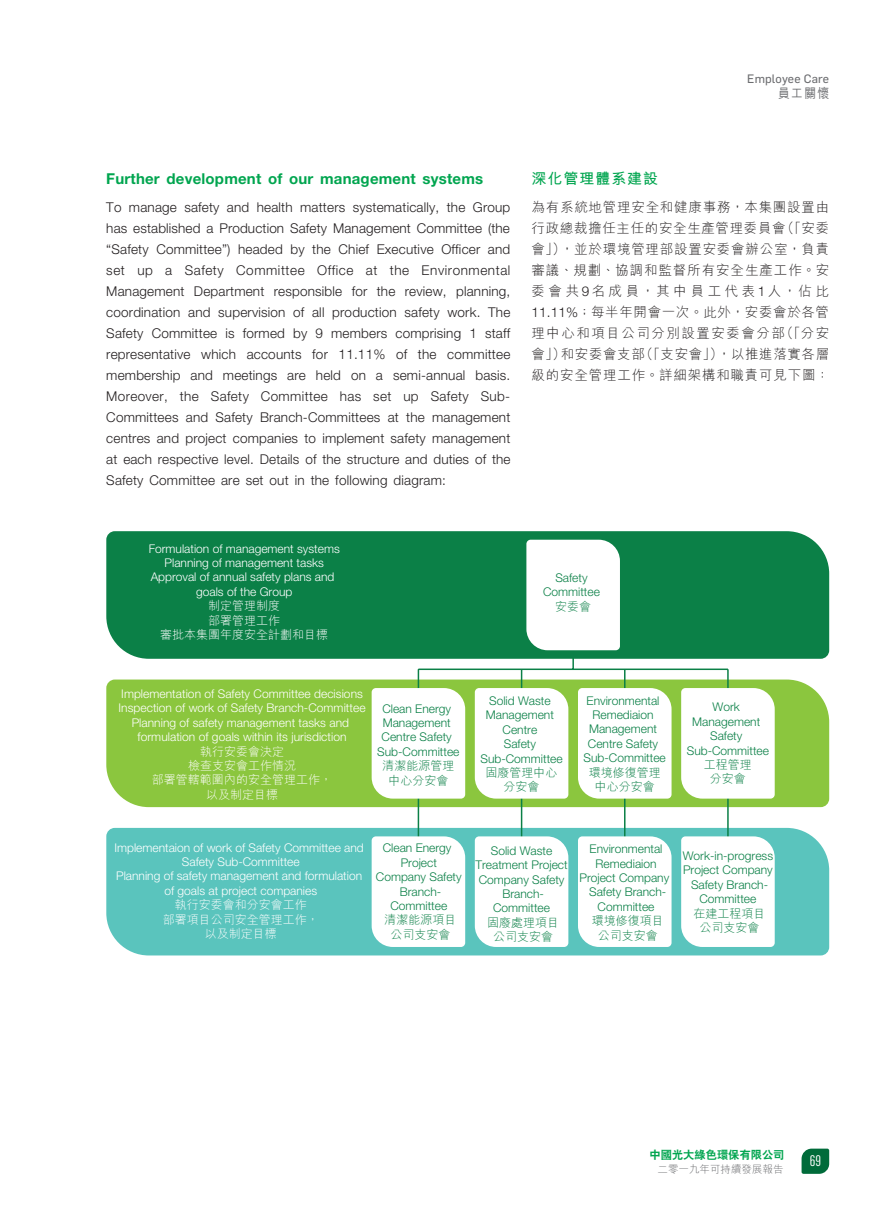
<style>
.page{position:relative;width:893px;height:1212px;background:#fff}
.page>*{position:absolute;margin:0;border:0;box-sizing:border-box;transform-origin:0 0}
._04___H2{font:700 15px "Helvetica Neue LT Std";letter-spacing:.015em;color:#00a54f}
._04___H2-2{font:700 15px "M Hei HK";letter-spacing:.065em;color:#00a54f}
.t1{font:15px "Flama Condensed";color:#fff}
._01_Body_Text{font:300 13.5px/21px "Helvetica Neue LT Std";letter-spacing:.015em;color:#231f20;text-align:justify}
._01_Body_Text-2{font:300 13.5px/21px "M Hei HK";letter-spacing:.06em;color:#231f20;text-align:justify}
.t2{font:500 13.2px "M Hei HK";color:#6c6d70;scale:.89 1}
.t3{font:300 12px/14.4px "Helvetica Neue LT Std";color:#0b8047;text-align:center}
.t4{font:300 12px/14.4px "Helvetica Neue LT Std";color:#fff;text-align:center}
.t5{font:12px "Flama Basic";letter-spacing:.01em;color:#6c6d70}
.t6{font:800 11.25px "C Hei 2 HK";color:#00a54f}
.t7{font:300 10.5px "M Hei HK";color:#6c6d70}
.s1{font-family:"Helvetica Neue LT Std"}
.s2{font-family:"M Hei HK Light E Ten B5 H";font-weight:400}
</style>
<div class="page">
<svg style="left:801px;top:1148px;width:28px;height:26px"></svg>
<div style="left:106px;top:531px;width:723px;height:128px;background:#0b8047"></div>
<div style="left:106px;top:679px;width:723px;height:128px;background:#8bc63e"></div>
<div style="left:106px;top:828px;width:723px;height:127px;background:#5ac4bd"></div>
<hr style="left:418px;top:669px;width:1px;height:205px;background:#0b8047">
<hr style="left:521px;top:669px;width:1px;height:205px;background:#0b8047">
<hr style="left:624px;top:669px;width:1px;height:205px;background:#0b8047">
<hr style="left:727px;top:669px;width:2px;height:205px;background:#0b8047">
<hr style="left:572px;top:622px;width:2px;height:47px;background:#0b8047">
<hr style="left:418px;top:668px;width:310px;height:2px;background:#0b8047">
<svg style="left:526px;top:540px;width:94px;height:110px"></svg>
<svg style="left:578px;top:688px;width:93px;height:111px"></svg>
<svg style="left:475px;top:688px;width:93px;height:111px"></svg>
<svg style="left:681px;top:688px;width:94px;height:111px"></svg>
<svg style="left:372px;top:688px;width:93px;height:111px"></svg>
<svg style="left:578px;top:836px;width:93px;height:111px"></svg>
<svg style="left:475px;top:836px;width:93px;height:111px"></svg>
<svg style="left:681px;top:836px;width:94px;height:111px"></svg>
<svg style="left:372px;top:836px;width:93px;height:111px"></svg>
<p class="t5" style="left:747px;top:70px;width:83px">Employee Care</p>
<p class="t2" style="left:778px;top:83px;width:59px">員工關懷</p>
<p class="_04___H2" style="left:106px;top:169px;width:378px">Further development of our management systems</p>
<p class="_01_Body_Text" style="left:106px;top:196px;width:406px">To manage safety and health matters systematically, the Group has established a Production Safety Management Committee (the “Safety Committee”) headed by the Chief Executive Officer and set up a Safety Committee Office at the Environmental Management Department responsible for the review, planning, coordination and supervision of all production safety work. The Safety Committee is formed by 9 members comprising 1 staff representative which accounts for 11.11% of the committee membership and meetings are held on a semi-annual basis.<br>Moreover, the Safety Committee has set up Safety Sub-Committees and Safety Branch-Committees at the management centres and project companies to implement safety management at each respective level. Details of the structure and duties of the Safety Committee are set out in the following diagram:</p>
<p class="_04___H2-2" style="left:531px;top:167px;width:128px">深化管理體系建設</p>
<p class="_01_Body_Text-2" style="left:531px;top:196px;width:299px">為有系統地管理安全和健康事務，本集團設置由行政總裁擔任主任的安全生產管理委員會（「安委會」），並於環境管理部設置安委會辦公室，負責審議、規劃、協調和監督所有安全生產工作。安委會共<span class="s1">9</span>名成員，其中員工代表<span class="s1">1</span>人，佔比<span class="s1">11.11%</span>；每半年開會一次。此外，安委會於各管理中心和項目公司分別設置安委會分部（「分安會」）和安委會支部（「支安會」），以推進落實各層級的安全管理工作。詳細架構和職責可見下圖：</p>
<p class="t4" style="left:149px;top:541px;width:193px">Formulation of management systems<br>Planning of management tasks<br>Approval of annual safety plans and goals of the Group<br><span class="s2">制定管理制度<br>部署管理工作<br>審批本集團年度安全計劃和目標</span></p>
<p class="t3" style="left:543px;top:570px;width:58px">Safety<br>Committee<span class="s2">安委會</span></p>
<p class="t4" style="left:119px;top:686px;width:248px">Implementation of Safety Committee decisions<br>Inspection of work of Safety Branch-Committee<br>Planning of safety management tasks and formulation of goals within its jurisdiction<br><span class="s2">執行安委會決定<br>檢查支安會工作情況<br>部署管轄範圍內的安全管理工作，<br>以及制定目標</span></p>
<p class="t3" style="left:377px;top:701px;width:84px">Clean Energy<br>Management<br>Centre Safety<br>Sub-Committee<span class="s2">清潔能源管理中心分安會</span></p>
<p class="t3" style="left:584px;top:693px;width:84px">Environmental<br>Remediaion<br>Management<br>Centre Safety<br>Sub-Committee<span class="s2">環境修復管理中心分安會</span></p>
<p class="t3" style="left:687px;top:700px;width:84px">Work<br>Management<br>Safety<br>Sub-Committee<span class="s2">工程管理<br>分安會</span></p>
<p class="t3" style="left:480px;top:693px;width:84px">Solid Waste<br>Management<br>Centre<br>Safety<br>Sub-Committee<span class="s2">固廢管理中心分安會</span></p>
<p class="t4" style="left:114px;top:840px;width:251px">Implementaion of work of Safety Committee and<br>Safety Sub-Committee<br>Planning of safety management and formulation of goals at project companies<br><span class="s2">執行安委會和分安會工作<br>部署項目公司安全管理工作，<br>以及制定目標</span></p>
<p class="t3" style="left:376px;top:841px;width:87px">Clean Energy<br>Project<br>Company Safety<br>Branch-<br>Committee<br><span class="s2">清潔能源項目公司支安會</span></p>
<p class="t3" style="left:475px;top:843px;width:94px">Solid Waste<br>Treatment Project<br>Company Safety<br>Branch-<br>Committee<br><span class="s2">固廢處理項目<br>公司支安會</span></p>
<p class="t3" style="left:579px;top:841px;width:91px">Environmental<br>Remediaion<br>Project Company<br>Safety Branch-<br>Committee<br><span class="s2">環境修復項目<br>公司支安會</span></p>
<p class="t3" style="left:683px;top:848px;width:92px">Work-in-progress<br>Project Company<br>Safety Branch-<br>Committee<br><span class="s2">在建工程項目<br>公司支安會</span></p>
<p class="t6" style="left:649px;top:1147px;width:136px">中國光大綠色環保有限公司</p>
<p class="t7" style="left:658px;top:1162px;width:127px">二零一九年可持續發展報告</p>
<p class="t1" style="left:810px;top:1151px;width:13px">69</p>
</div>
